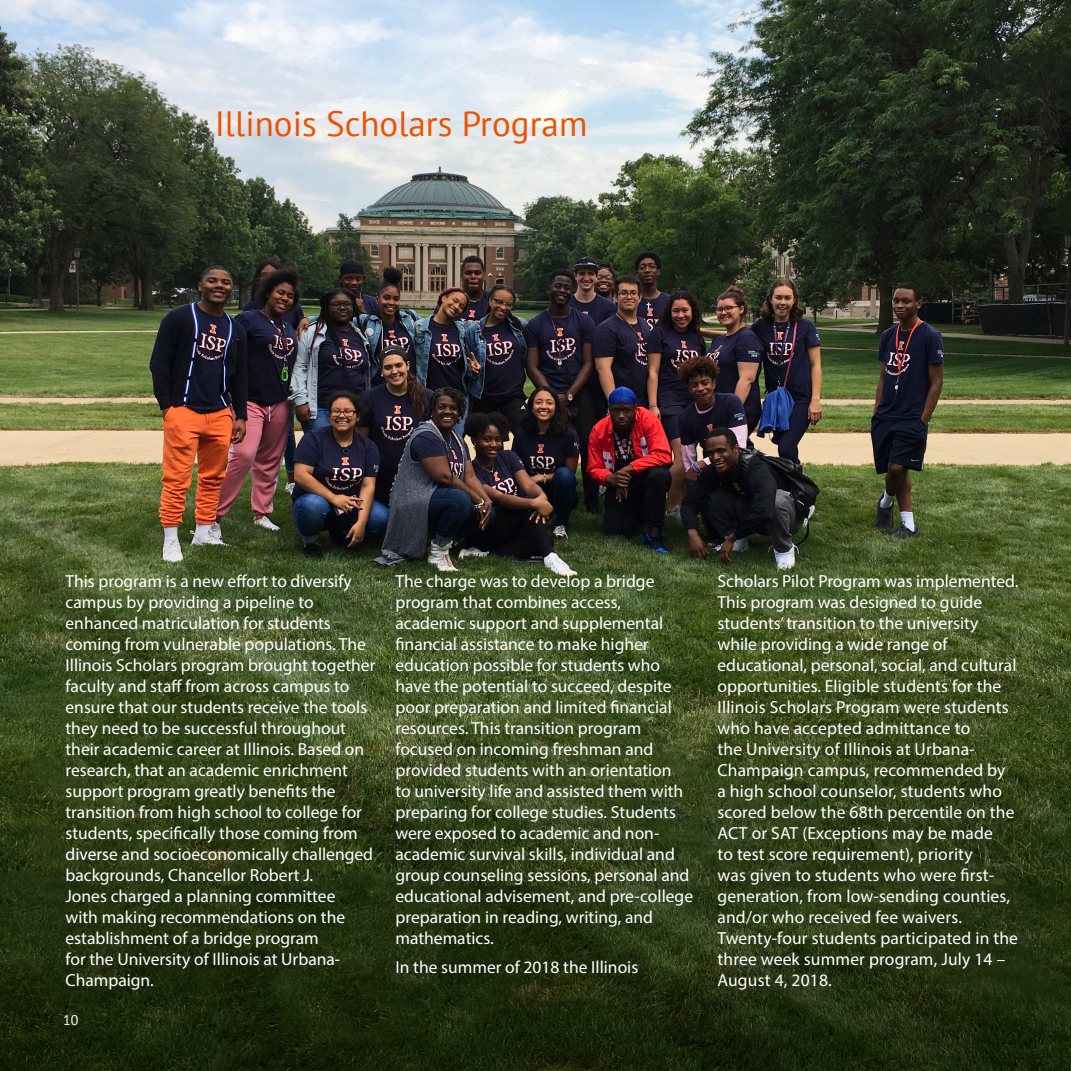
<style>
.page{position:relative;width:1071px;height:1071px;background:#fff}
.page>*{position:absolute;margin:0;border:0;box-sizing:border-box;transform-origin:0 0}
.t1{font:35px "PT Sans";color:#ed5200}
.Body{font:17.5px/21px "Myriad Pro";color:#fff}
.t2{font:14px "PT Sans";color:#fff}
</style>
<div class="page">
<img style="left:0;top:0;width:1071px;height:1071px">
<p class="t1" style="left:215px;top:101px;width:374px">Illinois Scholars Program</p>
<p class="Body" style="left:66px;top:570px;width:311px">This program is a new effort to diversify campus by providing a pipeline to enhanced matriculation for students coming from vulnerable populations. The Illinois Scholars program brought together faculty and staff from across campus to ensure that our students receive the tools they need to be successful throughout their academic career at Illinois. Based on research, that an academic enrichment support program greatly benefits the transition from high school to college for students, specifically those coming from diverse and socioeconomically challenged backgrounds, Chancellor Robert J.<br>Jones charged a planning committee<br>with making recommendations on the establishment of a bridge program<br>for the University of Illinois at Urbana-Champaign.</p>
<p class="Body" style="left:396px;top:570px;width:299px">The charge was to develop a bridge program that combines access, academic support and supplemental financial assistance to make higher education possible for students who have the potential to succeed, despite poor preparation and limited financial resources. This transition program focused on incoming freshman and provided students with an orientation<br>to university life and assisted them with preparing for college studies. Students were exposed to academic and non&shy;academic survival skills, individual and group counseling sessions, personal and educational advisement, and pre-college preparation in reading, writing, and mathematics.</p>
<p class="Body" style="left:396px;top:956px;width:244px">In the summer of 2018 the Illinois</p>
<p class="t2" style="left:63px;top:1011px;width:17px">10</p>
<p class="Body" style="left:718px;top:570px;width:302px">Scholars Pilot Program was implemented.<br>This program was designed to guide students’ transition to the university while providing a wide range of educational, personal, social, and cultural opportunities. Eligible students for the Illinois Scholars Program were students who have accepted admittance to<br>the University of Illinois at Urbana-Champaign campus, recommended by<br>a high school counselor, students who scored below the 68th percentile on the ACT or SAT (Exceptions may be made<br>to test score requirement), priority<br>was given to students who were first&shy;generation, from low-sending counties, and/or who received fee waivers.<br>Twenty-four students participated in the three week summer program, July 14 – August 4, 2018.</p>
</div>
